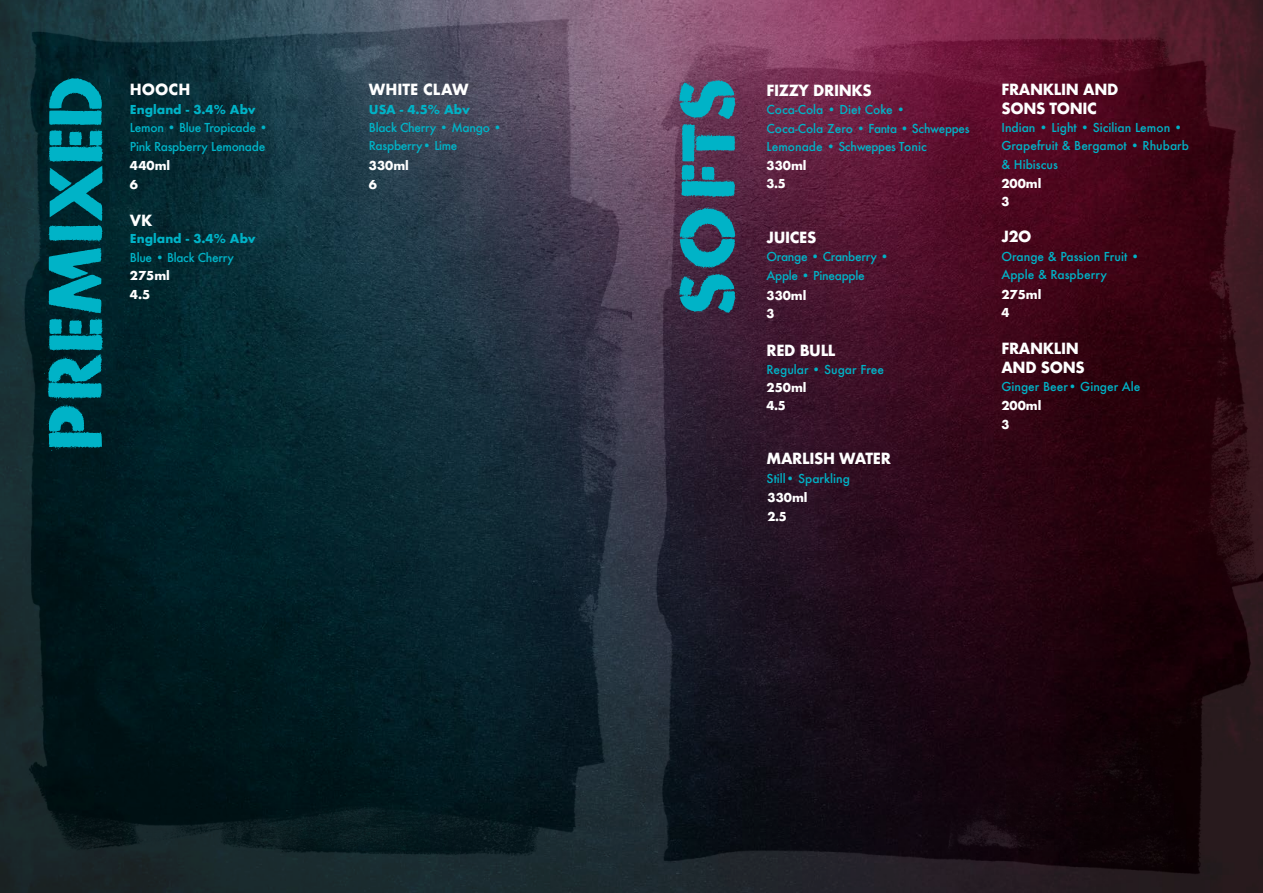
<style>
.page{position:relative;width:1263px;height:893px;background:#fff}
.page>*{position:absolute;margin:0;border:0;box-sizing:border-box;transform-origin:0 0}
.t1{font:75px "Boom Stencil Distress";color:#00b3c7}
.t2{font:700 15px/18.5px "Futura";letter-spacing:-.025em;color:#fff;scale:.96 1}
.t3{font:700 15px "Futura";color:#fff;scale:.96 1}
.t4{font:500 12px/18.5px "Futura";color:#00b3c7}
.t5{font:500 12px/18.5px "Futura";letter-spacing:-.025em;color:#00b3c7}
.t6{font:700 12px/18.5px "Futura";color:#fff}
.t7{font:700 12px "Futura";color:#00b3c7}
</style>
<div class="page">
<img style="left:0;top:0;width:1263px;height:893px">
<h1 class="t1" style="left:30px;top:452px;width:377px;rotate:-90deg">PREMIXED</h1>
<h1 class="t1" style="left:663px;top:314px;width:238px;rotate:-90deg">SOFTS</h1>
<p class="t2" style="left:130px;top:81px;width:65px">HOOCH</p>
<p class="t3" style="left:369px;top:79px;width:105px">WHITE CLAW</p>
<p class="t7" style="left:130px;top:101px;width:127px">England - 3.4% Abv</p>
<p class="t7" style="left:369px;top:101px;width:102px">USA - 4.5% Abv</p>
<p class="t5" style="left:130px;top:118px;width:140px">Lemon • Blue Tropicade •<br>Pink Raspberry Lemonade</p>
<p class="t5" style="left:369px;top:118px;width:134px">Black Cherry • Mango •<br>Raspberry• Lime</p>
<p class="t6" style="left:130px;top:156px;width:42px">440ml<br>6</p>
<p class="t6" style="left:369px;top:156px;width:42px">330ml<br>6</p>
<p class="t2" style="left:130px;top:211px;width:25px">VK</p>
<p class="t7" style="left:130px;top:230px;width:127px">England - 3.4% Abv</p>
<p class="t5" style="left:130px;top:248px;width:106px">Blue • Black Cherry</p>
<p class="t6" style="left:130px;top:267px;width:42px">275ml<br>4.5</p>
<p class="t2" style="left:766px;top:81px;width:111px">FIZZY DRINKS</p>
<p class="t4" style="left:766px;top:100px;width:205px">Coca-Cola • Diet Coke •<br>Coca-Cola Zero • Fanta • Schweppes<br>Lemonade • Schweppes Tonic</p>
<p class="t6" style="left:766px;top:156px;width:42px">330ml<br>3.5</p>
<p class="t2" style="left:766px;top:228px;width:53px">JUICES</p>
<p class="t5" style="left:766px;top:247px;width:124px">Orange • Cranberry •<br>Apple • Pineapple</p>
<p class="t6" style="left:766px;top:286px;width:42px">330ml<br>3</p>
<p class="t2" style="left:766px;top:341px;width:74px">RED BULL</p>
<p class="t4" style="left:766px;top:360px;width:119px">Regular • Sugar Free</p>
<p class="t6" style="left:766px;top:378px;width:42px">250ml<br>4.5</p>
<p class="t2" style="left:766px;top:450px;width:131px">MARLISH WATER</p>
<p class="t4" style="left:766px;top:469px;width:85px">Still• Sparkling</p>
<p class="t6" style="left:767px;top:488px;width:42px">330ml<br>2.5</p>
<p class="t2" style="left:1001px;top:80px;width:123px">FRANKLIN AND<br>SONS TONIC</p>
<p class="t4" style="left:1001px;top:118px;width:189px">Indian • Light • Sicilian Lemon •<br>Grapefruit &amp; Bergamot • Rhubarb &amp; Hibiscus</p>
<p class="t6" style="left:1001px;top:174px;width:42px">200ml<br>3</p>
<p class="t2" style="left:1001px;top:227px;width:33px">J2O</p>
<p class="t4" style="left:1001px;top:247px;width:140px">Orange &amp; Passion Fruit •<br>Apple &amp; Raspberry</p>
<p class="t6" style="left:1001px;top:285px;width:42px">275ml<br>4</p>
<p class="t2" style="left:1001px;top:339px;width:88px">FRANKLIN<br>AND SONS</p>
<p class="t4" style="left:1001px;top:377px;width:141px">Ginger Beer• Ginger Ale</p>
<p class="t6" style="left:1001px;top:396px;width:42px">200ml<br>3</p>
</div>
